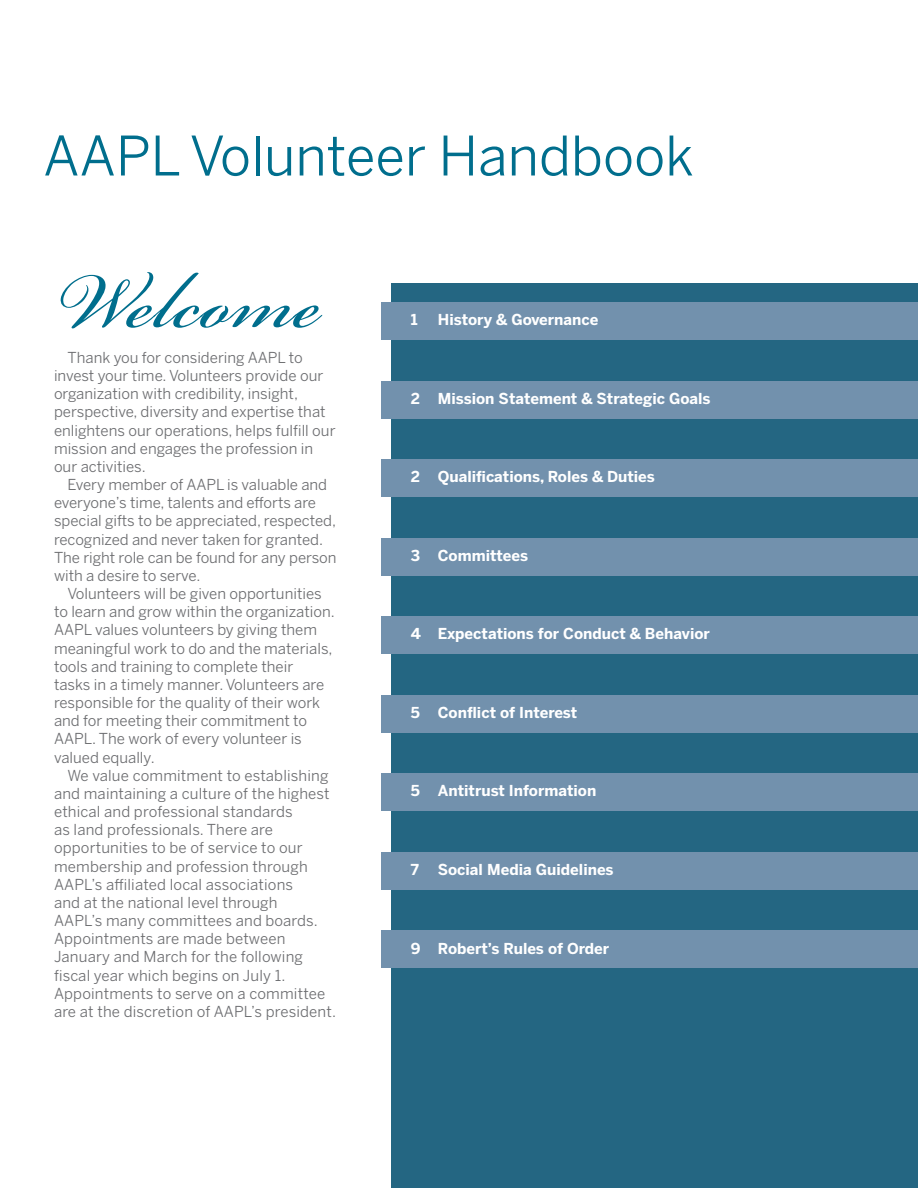
<style>
.page{position:relative;width:918px;height:1188px;background:#fff}
.page>*{position:absolute;margin:0;border:0;box-sizing:border-box;transform-origin:0 0}
.t1{font:123px "Bickham Script Pro 3";color:#006e8d}
.t2{font:54px "Benton Sans";color:#006e8d}
.t3{font:15px/18.1px "Benton Sans";color:#6c6d70}
.t4{font:700 15px "Benton Sans";color:#fff}
</style>
<div class="page">
<div style="left:391px;top:283px;width:527px;height:905px;background:#246682"></div>
<div style="left:382px;top:303px;width:536px;height:37px;background:#7291ad"></div>
<div style="left:382px;top:381px;width:536px;height:37px;background:#7291ad"></div>
<div style="left:382px;top:460px;width:536px;height:37px;background:#7291ad"></div>
<div style="left:382px;top:538px;width:536px;height:37px;background:#7291ad"></div>
<div style="left:382px;top:617px;width:536px;height:37px;background:#7291ad"></div>
<div style="left:382px;top:695px;width:536px;height:37px;background:#7291ad"></div>
<div style="left:382px;top:773px;width:536px;height:38px;background:#7291ad"></div>
<div style="left:382px;top:852px;width:536px;height:37px;background:#7291ad"></div>
<div style="left:382px;top:930px;width:536px;height:38px;background:#7291ad"></div>
<h2 class="t2" style="left:43px;top:124px;width:652px">AAPL Volunteer Handbook</h2>
<h1 class="t1" style="left:54px;top:212px;width:269px">Welcome</h1>
<p class="t3" style="left:54px;top:348px;width:283px;text-indent:14px">Thank you for considering AAPL to invest your time. Volunteers provide our organization with credibility, insight, perspective, diversity and expertise that enlightens our operations, helps fulfill our mission and engages the profession in our activities.</p>
<p class="t3" style="left:54px;top:476px;width:284px;text-indent:14px">Every member of AAPL is valuable and everyone’s time, talents and efforts are special gifts to be appreciated, respected, recognized and never taken for granted.<br>The right role can be found for any person with a desire to serve.</p>
<p class="t3" style="left:54px;top:585px;width:282px;text-indent:14px">Volunteers will be given opportunities to learn and grow within the organization.<br>AAPL values volunteers by giving them meaningful work to do and the materials, tools and training to complete their<br>tasks in a timely manner. Volunteers are responsible for the quality of their work and for meeting their commitment to AAPL. The work of every volunteer is valued equally.</p>
<p class="t3" style="left:54px;top:766px;width:284px;text-indent:14px">We value commitment to establishing and maintaining a culture of the highest ethical and professional standards<br>as land professionals. There are opportunities to be of service to our membership and profession through AAPL’s affiliated local associations<br>and at the national level through<br>AAPL’s many committees and boards.<br>Appointments are made between January and March for the following fiscal year which begins on July 1.<br>Appointments to serve on a committee are at the discretion of AAPL’s president.</p>
<p class="t4" style="left:411px;top:310px;width:8px">1</p>
<p class="t4" style="left:438px;top:310px;width:162px">History &amp; Governance</p>
<p class="t4" style="left:411px;top:389px;width:301px">2 Mission Statement &amp; Strategic Goals</p>
<p class="t4" style="left:411px;top:467px;width:245px">2 Qualifications, Roles &amp; Duties</p>
<p class="t4" style="left:411px;top:546px;width:119px">3 Committees</p>
<p class="t4" style="left:411px;top:624px;width:301px">4 Expectations for Conduct &amp; Behavior</p>
<p class="t4" style="left:411px;top:703px;width:168px">5 Conflict of Interest</p>
<p class="t4" style="left:411px;top:782px;width:187px">5 Antitrust Information</p>
<p class="t4" style="left:411px;top:860px;width:10px">7</p>
<p class="t4" style="left:438px;top:860px;width:177px">Social Media Guidelines</p>
<p class="t4" style="left:411px;top:939px;width:200px">9 Robert’s Rules of Order</p>
</div>
